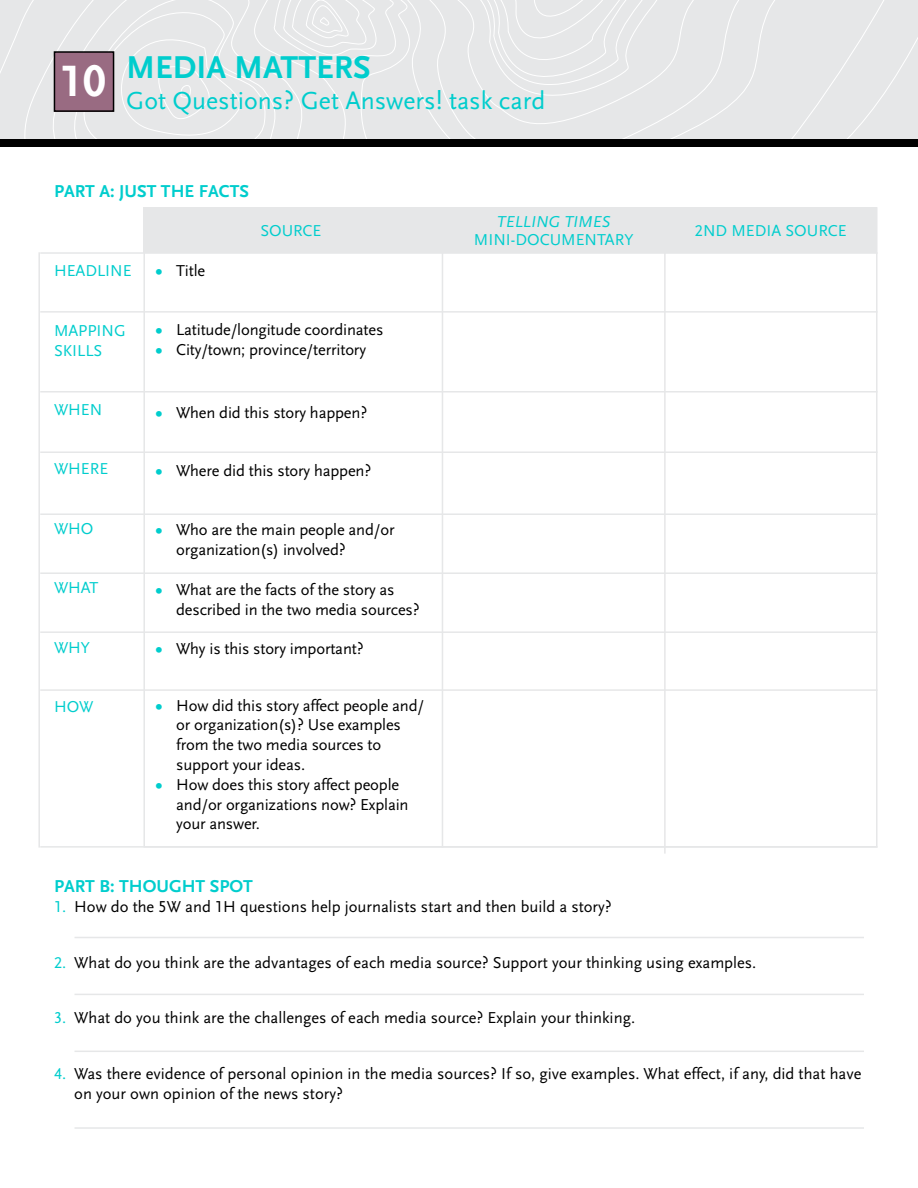
<style>
.page{position:relative;width:918px;height:1188px;background:#fff}
.page>*{position:absolute;margin:0;border:0;box-sizing:border-box;transform-origin:0 0}
.t1{font:700 33px "Scala Sans LF";color:#00cdcd}
.t2{font:25.8px "Scala Sans LF";color:#00cdcd}
.t3{font:700 18px "Scala Sans LF";color:#00cdcd}
.t4{font:16.5px/19.8px "Scala Sans LF";letter-spacing:-.01em;color:#000}
.t5{font:16.5px/19.8px "Scala Sans LF";color:#00cdcd}
.t6{font:italic 16.5px "Scala Sans LF";color:#00cdcd}
.s1{font-size:45.9px;color:#fff}
.s2{font-weight:700;font-size:18px;color:#00cdcd}
.s3{color:#00cdcd}
</style>
<div class="page">
<div style="left:0;top:0;width:918px;height:139px;background:#e6e7e8"></div>
<div style="left:0;top:139px;width:918px;height:7px;background:#000"></div>
<div style="left:143px;top:207px;width:734px;height:46px;background:#e6e7e8"></div>
<div style="left:54px;top:52px;width:60px;height:59px;background:#996b82"></div>
<div style="left:54px;top:51px;width:60px;height:61px;border:2px solid #000"></div>
<hr style="left:40px;top:252px;width:838px;height:2px;background:#e6e7e8">
<hr style="left:40px;top:311px;width:838px;height:2px;background:#e6e7e8">
<hr style="left:40px;top:391px;width:838px;height:2px;background:#e6e7e8">
<hr style="left:40px;top:452px;width:838px;height:1px;background:#e6e7e8">
<hr style="left:40px;top:513px;width:838px;height:2px;background:#e6e7e8">
<hr style="left:40px;top:572px;width:838px;height:2px;background:#e6e7e8">
<hr style="left:40px;top:631px;width:838px;height:2px;background:#e6e7e8">
<hr style="left:40px;top:689px;width:838px;height:2px;background:#e6e7e8">
<hr style="left:40px;top:846px;width:838px;height:2px;background:#e6e7e8">
<hr style="left:38px;top:252px;width:2px;height:596px;background:#e6e7e8">
<hr style="left:442px;top:252px;width:1px;height:596px;background:#e6e7e8">
<hr style="left:664px;top:245px;width:2px;height:609px;background:#e6e7e8">
<hr style="left:75px;top:937px;width:789px;height:1px;background:#e6e7e8">
<hr style="left:75px;top:994px;width:789px;height:1px;background:#e6e7e8">
<hr style="left:75px;top:1051px;width:789px;height:1px;background:#e6e7e8">
<hr style="left:75px;top:1127px;width:789px;height:2px;background:#e6e7e8">
<h1 class="t1" style="left:60px;top:50px;width:313px"><span class="s1">10</span> MEDIA MATTERS</h1>
<h2 class="t2" style="left:126px;top:87px;width:421px">Got Questions? Get Answers! task card</h2>
<p class="t3" style="left:54px;top:182px;width:197px">PART A: JUST THE FACTS</p>
<p class="t5" style="left:54px;top:262px;width:79px">HEADLINE</p>
<p class="t4" style="left:156px;top:261px;width:51px"><span class="s2">•</span> Title</p>
<p class="t5" style="left:261px;top:221px;width:62px">SOURCE</p>
<p class="t5" style="left:54px;top:321px;width:73px">MAPPING<br>SKILLS</p>
<p class="t4" style="left:156px;top:320px;width:229px"><span class="s2">•</span> Latitude/longitude coordinates</p>
<p class="t4" style="left:156px;top:340px;width:212px"><span class="s2">•</span> City/town; province/territory</p>
<p class="t5" style="left:54px;top:400px;width:50px">WHEN</p>
<p class="t4" style="left:156px;top:403px;width:213px"><span class="s2">•</span> When did this story happen?</p>
<p class="t5" style="left:54px;top:460px;width:56px">WHERE</p>
<p class="t4" style="left:156px;top:461px;width:217px"><span class="s2">•</span> Where did this story happen?</p>
<p class="t5" style="left:54px;top:519px;width:41px">WHO</p>
<p class="t5" style="left:54px;top:578px;width:46px">WHAT</p>
<p class="t5" style="left:54px;top:638px;width:38px">WHY</p>
<p class="t4" style="left:176px;top:521px;width:220px;text-indent:-20px"><span class="s2">•</span> Who are the main people and/or organization(s) involved?</p>
<p class="t4" style="left:176px;top:580px;width:245px;text-indent:-20px"><span class="s2">•</span> What are the facts of the story as described in the two media sources?</p>
<p class="t4" style="left:156px;top:639px;width:209px"><span class="s2">•</span> Why is this story important?</p>
<p class="t5" style="left:54px;top:697px;width:41px">HOW</p>
<p class="t4" style="left:176px;top:696px;width:250px;text-indent:-20px"><span class="s2">•</span> How did this story affect people and/ or organization(s)? Use examples from the two media sources to support your ideas.</p>
<p class="t4" style="left:176px;top:775px;width:234px;text-indent:-20px"><span class="s2">•</span> How does this story affect people and/or organizations now? Explain your answer.</p>
<p class="t6" style="left:497px;top:213px;width:115px">TELLING TIMES</p>
<p class="t5" style="left:474px;top:230px;width:10px">mini</p>
<p class="t5" style="left:511px;top:230px;width:17px">-documentary</p>
<p class="t5" style="left:695px;top:221px;width:154px">2nd MEDIA SOURCE</p>
<p class="t3" style="left:54px;top:877px;width:11px">PART</p>
<p class="t3" style="left:99px;top:877px;width:33px">B: THOU</p>
<p class="t3" style="left:169px;top:877px;width:53px">GHT SPOT</p>
<p class="t4" style="left:54px;top:897px;width:559px"><span class="s3">1.</span> How do the 5W and 1H questions help journalists start and then build a story?</p>
<p class="t4" style="left:54px;top:953px;width:704px"><span class="s3">2.</span> What do you think are the advantages of each media source? Support your thinking using examples.</p>
<p class="t4" style="left:54px;top:1009px;width:583px"><span class="s3">3.</span> What do you think are the challenges of each media source? Explain your thinking.</p>
<p class="t4" style="left:74px;top:1064px;width:789px;text-indent:-20px"><span class="s3">4.</span> Was there evidence of personal opinion in the media sources? If so, give examples. What effect, if any, did that have on your own opinion of the news story?</p>
</div>
